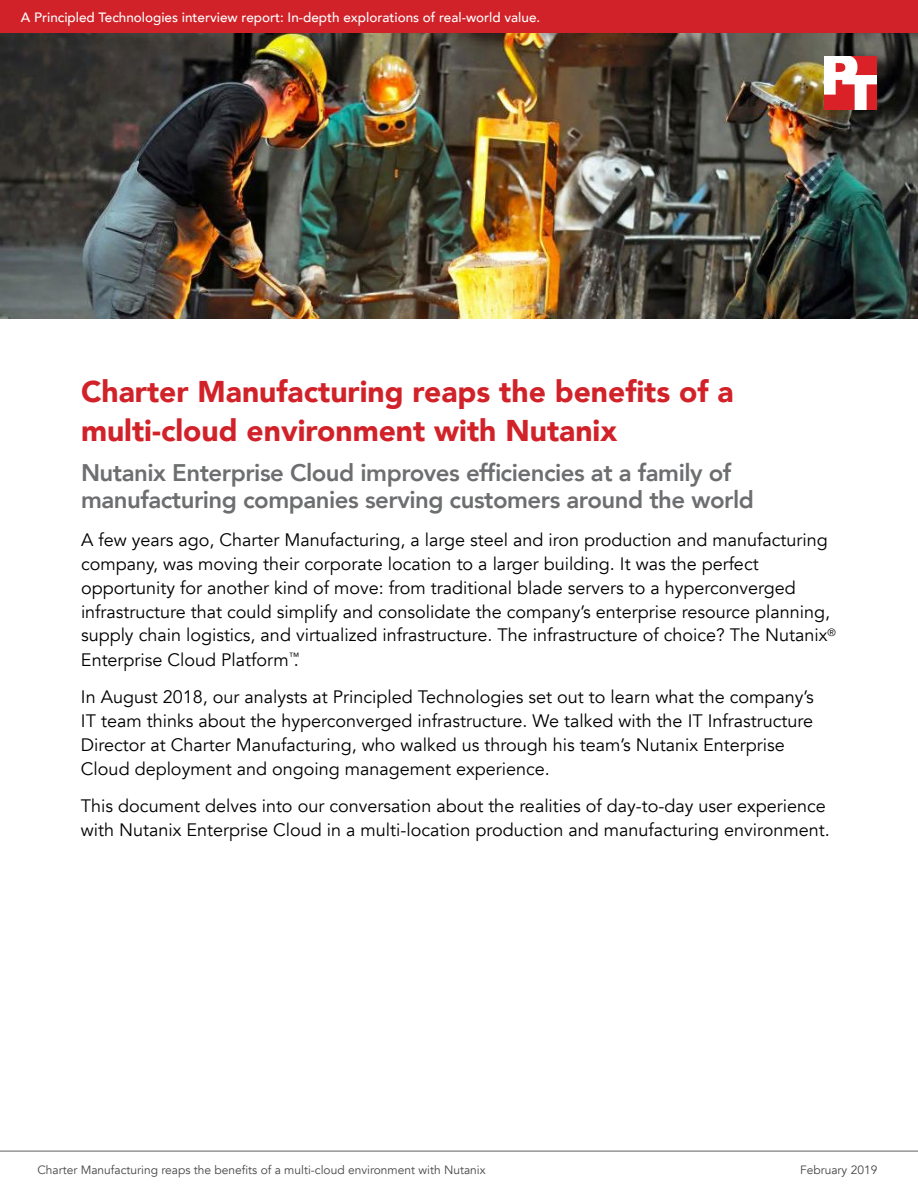
<style>
.page{position:relative;width:918px;height:1188px;background:#fff}
.page>*{position:absolute;margin:0;border:0;box-sizing:border-box;transform-origin:0 0}
.t1{font:900 30px/39px "Avenir";color:#d12229}
.t2{font:800 24px/27px "Avenir";letter-spacing:-.02em;color:#6d6e70}
.t3{font:18px/24px "Avenir";color:#000}
.t4{font:500 13.5px "Avenir";color:#fff}
.t5{font:12px "Avenir";color:#454547}
</style>
<div class="page">
<img style="left:0;top:33px;width:918px;height:286px">
<hr style="left:0;top:1151px;width:918px;height:1px;background:#606164">
<div style="left:0;top:0;width:918px;height:32px;background:#d12229"></div>
<img style="left:825px;top:56px;width:51px;height:54px">
<p class="t4" style="left:21px;top:6px;width:521px">A Principled Technologies interview report: In-depth explorations of real-world value.</p>
<h1 class="t1" style="left:81px;top:371px;width:654px">Charter Manufacturing reaps the benefits of a multi‑cloud environment with Nutanix</h1>
<h2 class="t2" style="left:81px;top:459px;width:675px">Nutanix Enterprise Cloud improves efficiencies at a family of manufacturing companies serving customers around the world</h2>
<p class="t3" style="left:81px;top:528px;width:756px">A few years ago, Charter Manufacturing, a large steel and iron production and manufacturing company, was moving their corporate location to a larger building. It was the perfect opportunity for another kind of move: from traditional blade servers to a hyperconverged infrastructure that could simplify and consolidate the company’s enterprise resource planning, supply chain logistics, and virtualized infrastructure. The infrastructure of choice? The Nutanix<sup>® </sup>Enterprise Cloud Platform<sup>™</sup>.</p>
<p class="t3" style="left:81px;top:685px;width:734px">In August 2018, our analysts at Principled Technologies set out to learn what the company’s IT team thinks about the hyperconverged infrastructure. We talked with the IT Infrastructure Director at Charter Manufacturing, who walked us through his team’s Nutanix Enterprise Cloud deployment and ongoing management experience.</p>
<p class="t3" style="left:81px;top:795px;width:750px">This document delves into our conversation about the realities of day-to-day user experience with Nutanix Enterprise Cloud in a multi-location production and manufacturing environment.</p>
<p class="t5" style="left:37px;top:1163px;width:450px">Charter Manufacturing reaps the benefits of a multi‑cloud environment with Nutanix</p>
<p class="t5" style="left:800px;top:1163px;width:79px">February 2019</p>
</div>
